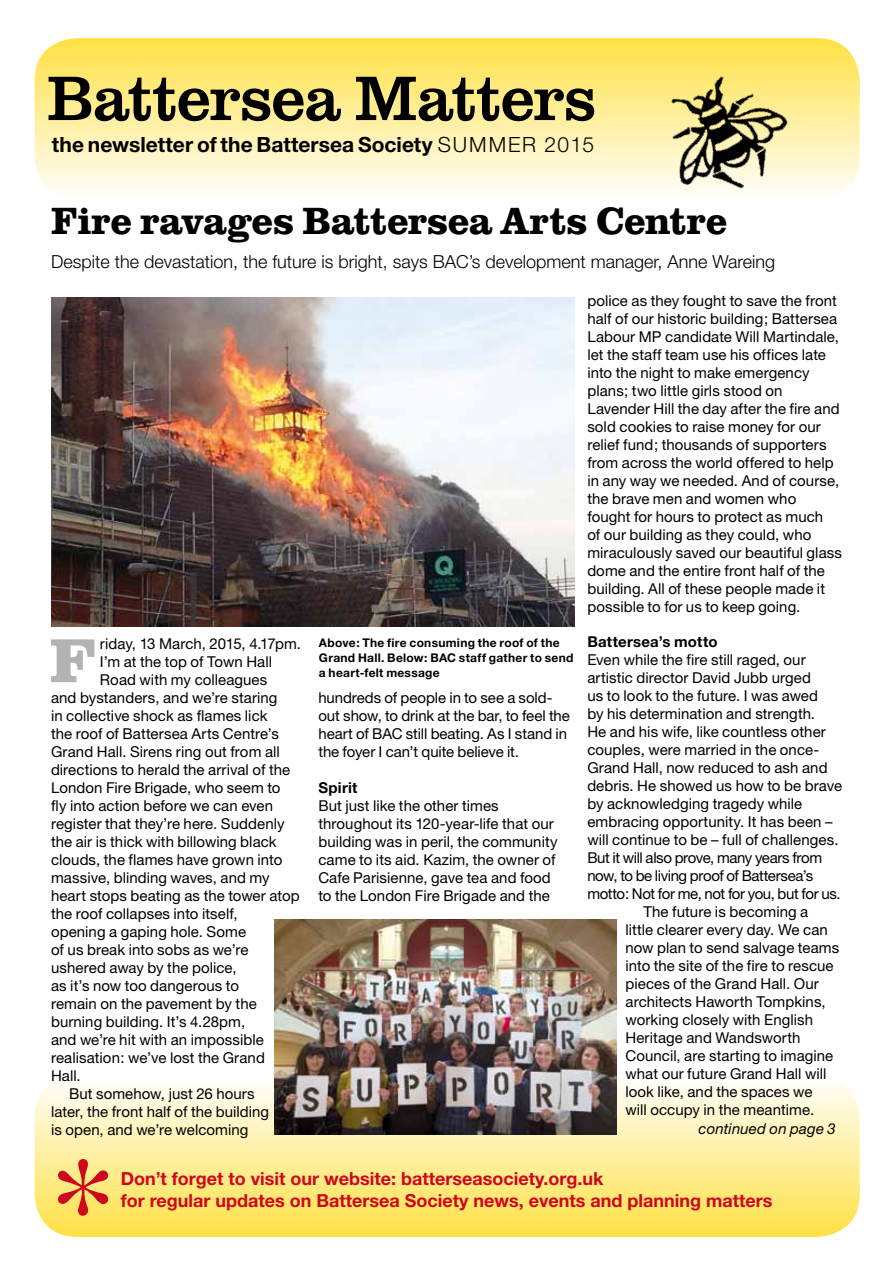
<style>
.page{position:relative;width:893px;height:1263px;background:#fff}
.page>*{position:absolute;margin:0;border:0;box-sizing:border-box;transform-origin:0 0}
.t1{font:138px "Times";color:#cd071e}
.t2{font:64.5px "Clarendon BT";letter-spacing:-.02em;color:#000}
.t3{font:900 63.75px "Clarendon BT";color:#b1b3b4}
.t4{font:700 39px "Clarendon BT";letter-spacing:-.015em;color:#000}
.t5{font:700 21px "Helvetica Neue";color:#000}
.t6{font:700 18px/21.6px "Helvetica Neue";color:#cd071e}
.t7{font:300 18px "Helvetica Neue";color:#000}
.t8{font:15px/18px "Helvetica Neue";letter-spacing:.005em;color:#000}
.t9{font:15px "Helvetica Neue";letter-spacing:-.025em;color:#000}
.t10{font:700 15px "Helvetica Neue";letter-spacing:.015em;color:#000}
.t11{font:italic 15px "Helvetica Neue";letter-spacing:.01em;color:#000}
.t12{font:700 12px/15px "Helvetica Neue";letter-spacing:.025em;color:#000}
.s1{font-weight:300}
</style>
<div class="page">
<div style="left:35px;top:38px;width:825px;height:161px;background:linear-gradient(to bottom,#ffe043,#fffefc);border-radius:43px"></div>
<div style="left:35px;top:1075px;width:825px;height:162px;background:linear-gradient(to bottom,#fffefe,#ffe146);border-radius:43px"></div>
<img style="left:638px;top:47px;width:177px;height:152px">
<img style="left:51px;top:297px;width:523px;height:329px">
<img style="left:274px;top:920px;width:343px;height:214px">
<h2 class="t2" style="left:47px;top:58px;width:551px">Battersea Matters</h2>
<h3 class="t5" style="left:52px;top:131px;width:544px">the newsletter of the Battersea Society <span class="s1">SUMMER 2015</span></h3>
<h3 class="t4" style="left:51px;top:196px;width:678px">Fire ravages Battersea Arts Centre</h3>
<p class="t7" style="left:51px;top:251px;width:726px">Despite the devastation, the future is bright, says BAC’s development manager, Anne Wareing</p>
<p class="t8" style="left:100px;top:635px;width:202px">riday, 13 March, 2015, 4.17pm.</p>
<p class="t8" style="left:100px;top:653px;width:174px">I’m at the top of Town Hall</p>
<p class="t8" style="left:100px;top:671px;width:169px">Road with my colleagues</p>
<p class="t8" style="left:51px;top:689px;width:228px">and bystanders, and we’re staring</p>
<p class="t8" style="left:51px;top:707px;width:218px">in collective shock as flames lick</p>
<p class="t8" style="left:51px;top:725px;width:229px">the roof of Battersea Arts Centre’s</p>
<p class="t8" style="left:51px;top:743px;width:230px">Grand Hall. Sirens ring out from all</p>
<p class="t8" style="left:51px;top:761px;width:241px">directions to herald the arrival of the</p>
<p class="t8" style="left:51px;top:779px;width:231px">London Fire Brigade, who seem to</p>
<p class="t8" style="left:51px;top:797px;width:224px">fly into action before we can even</p>
<p class="t8" style="left:51px;top:815px;width:235px">register that they’re here. Suddenly</p>
<p class="t8" style="left:51px;top:833px;width:227px">the air is thick with billowing black</p>
<p class="t8" style="left:51px;top:851px;width:233px">clouds, the flames have grown into</p>
<p class="t8" style="left:51px;top:869px;width:220px">massive, blinding waves, and my</p>
<p class="t8" style="left:51px;top:887px;width:250px">heart stops beating as the tower atop</p>
<p class="t8" style="left:51px;top:905px;width:188px">the roof collapses into itself,</p>
<p class="t8" style="left:51px;top:923px;width:197px">opening a gaping hole. Some</p>
<p class="t8" style="left:51px;top:941px;width:199px">of us break into sobs as we’re</p>
<p class="t8" style="left:51px;top:959px;width:187px">ushered away by the police,</p>
<p class="t8" style="left:51px;top:977px;width:190px">as it’s now too dangerous to</p>
<p class="t8" style="left:51px;top:995px;width:207px">remain on the pavement by the</p>
<p class="t8" style="left:51px;top:1013px;width:196px">burning building. It’s 4.28pm,</p>
<p class="t8" style="left:51px;top:1031px;width:214px">and we’re hit with an impossible</p>
<p class="t8" style="left:51px;top:1049px;width:215px">realisation: we’ve lost the Grand</p>
<p class="t8" style="left:51px;top:1067px;width:31px">Hall.</p>
<p class="t8" style="left:69px;top:1085px;width:187px">But somehow, just 26 hours</p>
<p class="t8" style="left:51px;top:1103px;width:220px">later, the front half of the building</p>
<p class="t8" style="left:51px;top:1121px;width:199px">is open, and we’re welcoming</p>
<h3 class="t3" style="left:50px;top:621px;width:47px">F</h3>
<p class="t12" style="left:319px;top:635px;width:256px">Above: The fire consuming the roof of the<br>Grand Hall. Below: BAC staff gather to send a heart-felt message</p>
<p class="t8" style="left:318px;top:689px;width:253px">hundreds of people in to see a sold&shy;out show, to drink at the bar, to feel the heart of BAC still beating. As I stand in the foyer I can’t quite believe it.</p>
<p class="t10" style="left:318px;top:778px;width:40px">Spirit</p>
<p class="t8" style="left:318px;top:796px;width:241px">But just like the other times throughout its 120-year-life that our building was in peril, the community came to its aid. Kazim, the owner of Cafe Parisienne, gave tea and food to the London Fire Brigade and the</p>
<p class="t8" style="left:587px;top:291px;width:256px">police as they fought to save the front half of our historic building; Battersea Labour MP candidate Will Martindale, let the staff team use his offices late into the night to make emergency plans; two little girls stood on Lavender Hill the day after the fire and sold cookies to raise money for our relief fund; thousands of supporters from across the world offered to help in any way we needed. And of course, the brave men and women who fought for hours to protect as much<br>of our building as they could, who miraculously saved our beautiful glass dome and the entire front half of the building. All of these people made it possible to for us to keep going.</p>
<p class="t10" style="left:587px;top:632px;width:132px">Battersea’s motto</p>
<p class="t8" style="left:587px;top:650px;width:220px">Even while the fire still raged, our</p>
<p class="t8" style="left:587px;top:668px;width:225px">artistic director David Jubb urged</p>
<p class="t8" style="left:587px;top:686px;width:232px">us to look to the future. I was awed</p>
<p class="t8" style="left:587px;top:704px;width:229px">by his determination and strength.</p>
<p class="t8" style="left:587px;top:722px;width:240px">He and his wife, like countless other</p>
<p class="t8" style="left:587px;top:740px;width:234px">couples, were married in the once-</p>
<p class="t8" style="left:587px;top:758px;width:242px">Grand Hall, now reduced to ash and</p>
<p class="t8" style="left:587px;top:776px;width:256px">debris. He showed us how to be brave</p>
<p class="t8" style="left:587px;top:794px;width:216px">by acknowledging tragedy while</p>
<p class="t8" style="left:587px;top:812px;width:247px">embracing opportunity. It has been –</p>
<p class="t8" style="left:587px;top:830px;width:253px">will continue to be – full of challenges.</p>
<p class="t9" style="left:587px;top:849px;width:236px">But it will also prove, many years from</p>
<p class="t9" style="left:587px;top:867px;width:227px">now, to be living proof of Battersea’s</p>
<p class="t9" style="left:587px;top:885px;width:255px">motto: Not for me, not for you, but for us.</p>
<p class="t8" style="left:643px;top:902px;width:166px">The future is becoming a</p>
<p class="t8" style="left:625px;top:920px;width:204px">little clearer every day. We can</p>
<p class="t8" style="left:625px;top:938px;width:215px">now plan to send salvage teams</p>
<p class="t8" style="left:625px;top:956px;width:210px">into the site of the fire to rescue</p>
<p class="t8" style="left:625px;top:974px;width:195px">pieces of the Grand Hall. Our</p>
<p class="t8" style="left:625px;top:992px;width:202px">architects Haworth Tompkins,</p>
<p class="t8" style="left:625px;top:1010px;width:189px">working closely with English</p>
<p class="t8" style="left:625px;top:1028px;width:177px">Heritage and Wandsworth</p>
<p class="t8" style="left:625px;top:1046px;width:209px">Council, are starting to imagine</p>
<p class="t8" style="left:625px;top:1064px;width:202px">what our future Grand Hall will</p>
<p class="t8" style="left:625px;top:1082px;width:189px">look like, and the spaces we</p>
<p class="t8" style="left:625px;top:1100px;width:190px">will occupy in the meantime.</p>
<p class="t11" style="left:699px;top:1119px;width:139px">continued on page 3</p>
<h1 class="t1" style="left:49px;top:1077px;width:71px">*</h1>
<p class="t6" style="left:121px;top:1168px;width:653px">Don’t forget to visit our website: batterseasociety.org.uk<br>for regular updates on Battersea Society news, events and planning matters</p>
</div>
